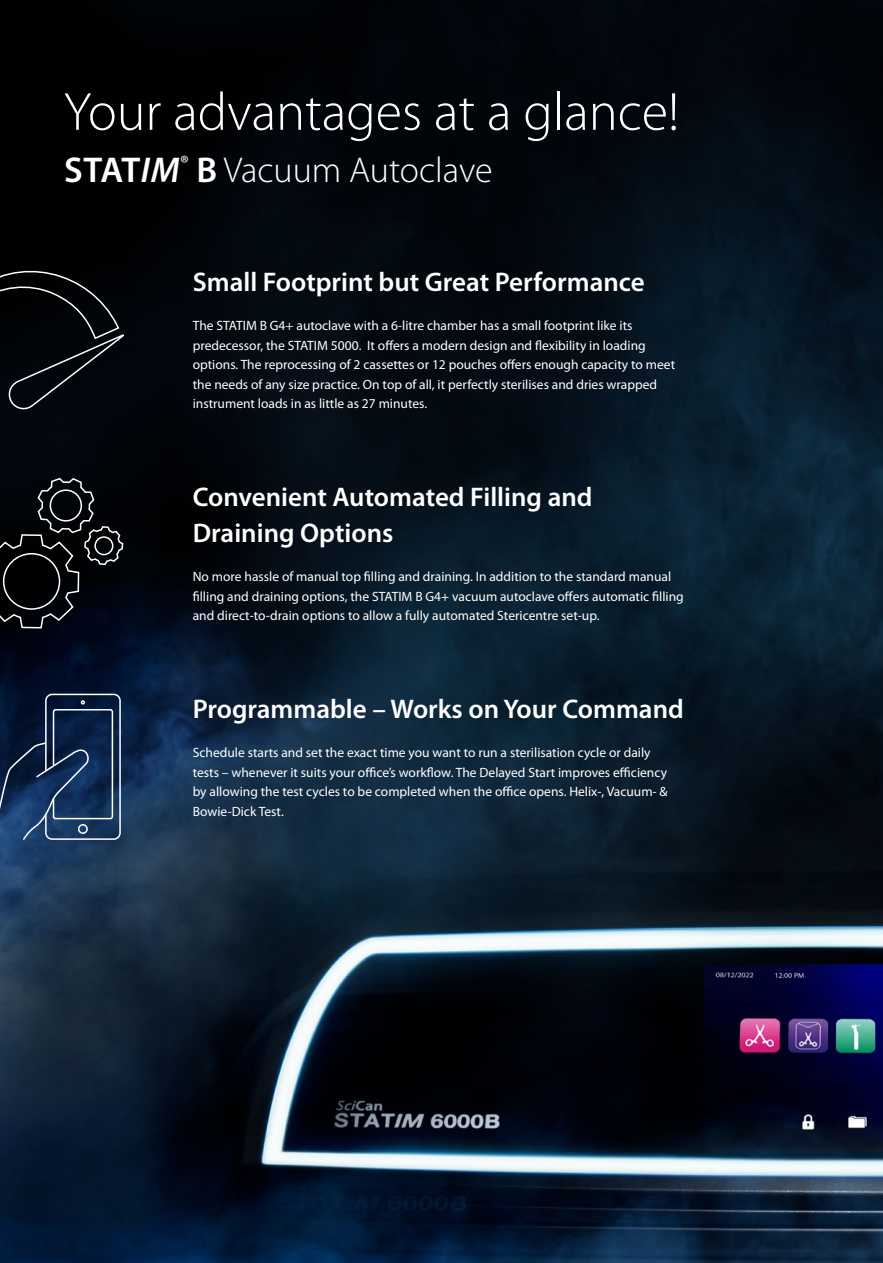
<style>
.page{position:relative;width:883px;height:1263px;background:#fff}
.page>*{position:absolute;margin:0;border:0;box-sizing:border-box;transform-origin:0 0}
.t1{font:300 54px "Myriad Pro";color:#fff}
.t2{font:300 36px "Myriad Pro";color:#fff}
.t3{font:600 27px/36px "Myriad Pro";color:#fff}
.t4{font:13.5px/19.5px "Myriad Pro";color:#fff}
.s1{font-weight:600}
.s2{font-weight:600;font-style:italic}
</style>
<div class="page">
<img style="left:0;top:0;width:882px;height:1263px">
<svg style="left:0;top:693px;width:121px;height:148px;background:#20385a"></svg>
<svg style="left:0;top:477px;width:124px;height:152px;background:#121418"></svg>
<div style="left:94px;top:536px;width:19px;height:19px;border:2px solid #fff;border-radius:50%"></div>
<svg style="left:0;top:250px;width:125px;height:180px;background:#0a0d11"></svg>
<h1 class="t1" style="left:64px;top:79px;width:616px">Your advantages at a glance!</h1>
<h2 class="t2" style="left:64px;top:148px;width:429px"><span class="s1">STAT</span><span class="s2">IM</span><sup>®</sup> <span class="s1">B</span> Vacuum Autoclave</h2>
<h3 class="t3" style="left:193px;top:263px;width:453px">Small Footprint but Great Performance</h3>
<p class="t4" style="left:193px;top:316px;width:484px">The STATIM B G4+ autoclave with a 6-litre chamber has a small footprint like its predecessor, the STATIM 5000. It offers a modern design and flexibility in loading options. The reprocessing of 2 cassettes or 12 pouches offers enough capacity to meet the needs of any size practice. On top of all, it perfectly sterilises and dries wrapped instrument loads in as little as 27 minutes.</p>
<h3 class="t3" style="left:193px;top:478px;width:401px">Convenient Automated Filling and<br>Draining Options</h3>
<p class="t4" style="left:193px;top:567px;width:492px">No more hassle of manual top filling and draining. In addition to the standard manual filling and draining options, the STATIM B G4+ vacuum autoclave offers automatic filling and direct-to-drain options to allow a fully automated Stericentre set-up.</p>
<h3 class="t3" style="left:193px;top:691px;width:492px">Programmable – Works on Your Command</h3>
<p class="t4" style="left:193px;top:743px;width:476px">Schedule starts and set the exact time you want to run a sterilisation cycle or daily tests – whenever it suits your office’s workflow. The Delayed Start improves efficiency by allowing the test cycles to be completed when the office opens. Helix-, Vacuum- &amp; Bowie-Dick Test.</p>
</div>
